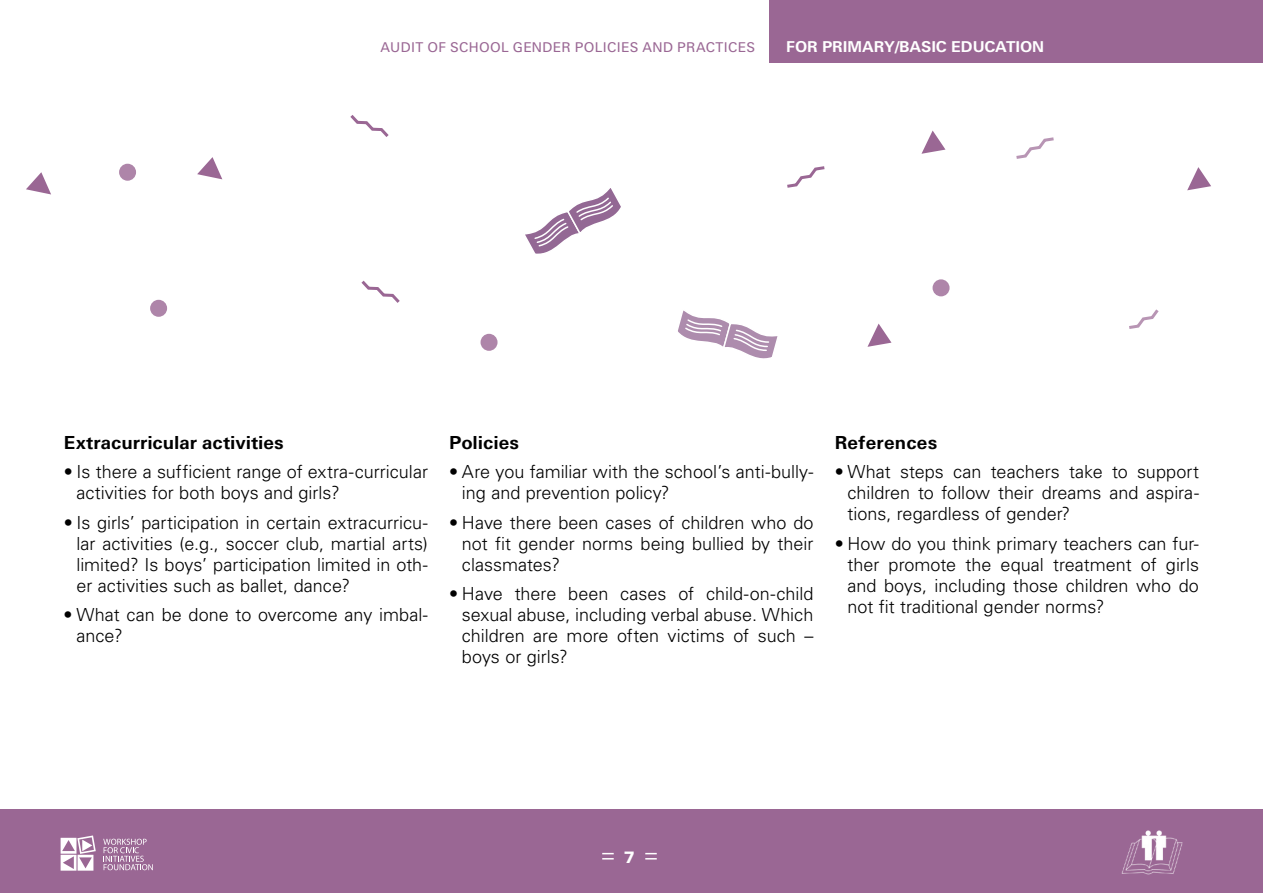
<style>
.page{position:relative;width:1263px;height:893px;background:#fff}
.page>*{position:absolute;margin:0;border:0;box-sizing:border-box;transform-origin:0 0}
.t1{font:300 18px/21px "SP Universus";color:#000;text-align:justify}
.t2{font:700 18px "SP Universus";color:#000}
.t3{font:900 16.5px "SP Universus";color:#fff}
.t4{font:700 15px "SP Universus";color:#fff}
.t5{font:13.5px "SP Universus";letter-spacing:.025em;color:#9a6794}
</style>
<div class="page">
<div style="left:770px;top:0;width:493px;height:62px;background:#9a6794"></div>
<div style="left:0;top:809px;width:1263px;height:84px;background:#9a6794"></div>
<img style="left:1121px;top:830px;width:62px;height:45px">
<svg style="left:602px;top:853px;width:12px;height:6px"></svg>
<svg style="left:645px;top:853px;width:12px;height:6px"></svg>
<svg style="left:103px;top:839px;width:50px;height:31px"></svg>
<svg style="left:61px;top:835px;width:35px;height:36px"></svg>
<svg style="left:350px;top:115px;width:39px;height:22px"></svg>
<svg style="left:361px;top:280px;width:39px;height:23px"></svg>
<svg style="left:787px;top:166px;width:38px;height:22px"></svg>
<svg style="left:1016px;top:137px;width:38px;height:22px"></svg>
<svg style="left:1129px;top:309px;width:30px;height:20px"></svg>
<svg style="left:197px;top:157px;width:25px;height:22px"></svg>
<svg style="left:26px;top:172px;width:25px;height:22px"></svg>
<svg style="left:867px;top:324px;width:24px;height:23px"></svg>
<svg style="left:921px;top:131px;width:24px;height:23px"></svg>
<svg style="left:1187px;top:167px;width:24px;height:23px"></svg>
<div style="left:932px;top:279px;width:17px;height:17px;background:#ae85a9;border-radius:50%"></div>
<div style="left:480px;top:334px;width:17px;height:17px;background:#ae85a9;border-radius:50%"></div>
<div style="left:150px;top:300px;width:17px;height:17px;background:#ae85a9;border-radius:50%"></div>
<div style="left:119px;top:164px;width:17px;height:17px;background:#ae85a9;border-radius:50%"></div>
<svg style="left:525px;top:188px;width:96px;height:66px"></svg>
<svg style="left:678px;top:310px;width:100px;height:49px"></svg>
<p class="t5" style="left:381px;top:39px;width:376px">AUDIT OF SCHOOL GENDER POLICIES AND PRACTICES</p>
<p class="t4" style="left:786px;top:38px;width:259px">for primary/basic education</p>
<p class="t2" style="left:64px;top:432px;width:222px">Extracurricular activities</p>
<p class="t1" style="left:76px;top:461px;width:353px;text-indent:-13px">• Is there a sufficient range of extra-curricular activities for both boys and girls?</p>
<p class="t1" style="left:76px;top:512px;width:353px;text-indent:-13px">• Is girls’ participation in certain extracurricu&shy;lar activities (e.g., soccer club, martial arts) limited? Is boys’ participation limited in oth&shy;er activities such as ballet, dance?</p>
<p class="t1" style="left:76px;top:604px;width:353px;text-indent:-13px">• What can be done to overcome any imbal&shy;ance?</p>
<p class="t2" style="left:449px;top:432px;width:71px">Policies</p>
<p class="t1" style="left:462px;top:461px;width:353px;text-indent:-13px">• Are you familiar with the school’s anti-bully&shy;ing and prevention policy?</p>
<p class="t1" style="left:462px;top:512px;width:353px;text-indent:-13px">• Have there been cases of children who do not fit gender norms being bullied by their classmates?</p>
<p class="t1" style="left:462px;top:583px;width:353px;text-indent:-13px">• Have there been cases of child-on-child sexual abuse, including verbal abuse. Which children are more often victims of such – boys or girls?</p>
<p class="t2" style="left:835px;top:432px;width:104px">References</p>
<p class="t1" style="left:847px;top:461px;width:353px;text-indent:-13px">• What steps can teachers take to support children to follow their dreams and aspira&shy;tions, regardless of gender?</p>
<p class="t1" style="left:847px;top:533px;width:353px;text-indent:-13px">• How do you think primary teachers can fur&shy;ther promote the equal treatment of girls and boys, including those children who do not fit traditional gender norms?</p>
<p class="t3" style="left:624px;top:847px;width:13px">7</p>
</div>
